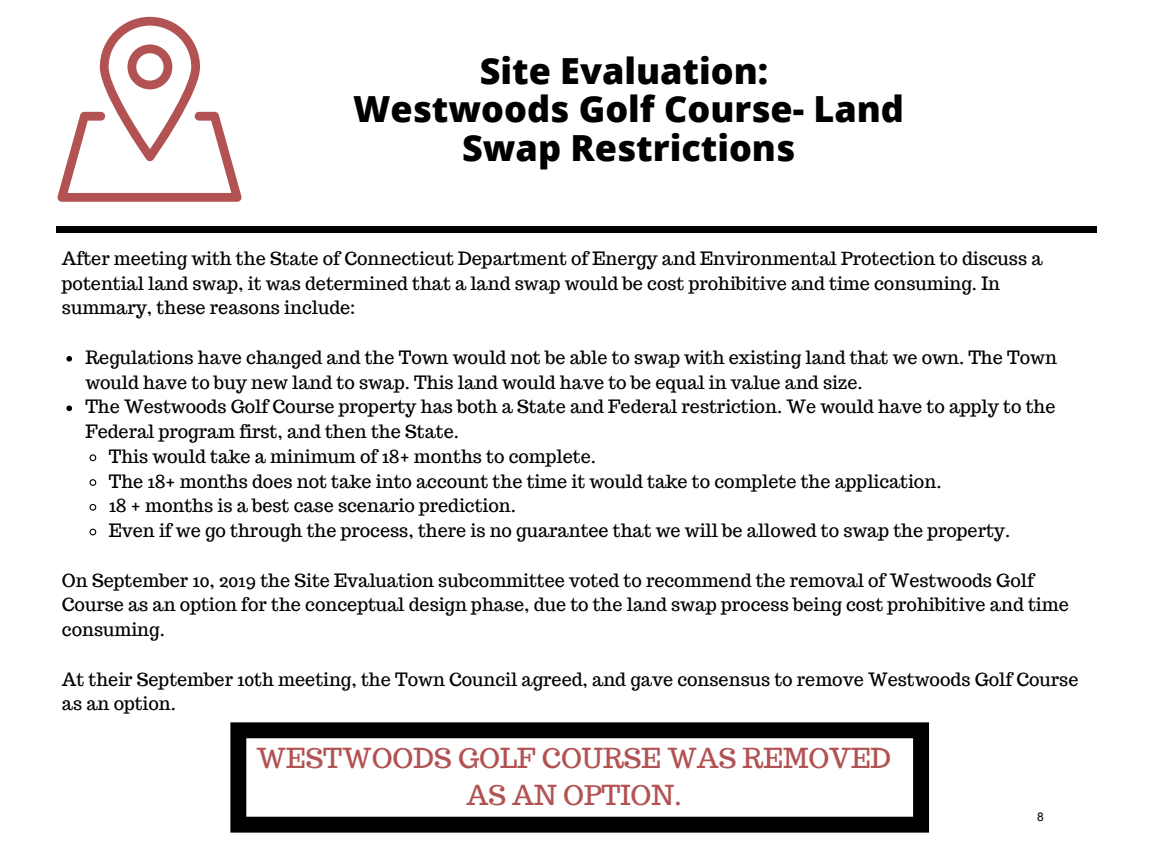
<style>
.page{position:relative;width:1152px;height:864px;background:#fff}
.page>*{position:absolute;margin:0;border:0;box-sizing:border-box;transform-origin:0 0}
.t1{font:800 36px/38.2px "Open Sans";color:#000;text-align:center}
.t2{font:27px/37.2px "Trocchi";color:#b25252;text-align:center}
.t3{font:18px/24.8px "Trocchi";color:#000}
.t4{font:12px "Arial";color:#000}
</style>
<div class="page">
<div style="left:56px;top:226px;width:1041px;height:7px;background:#000"></div>
<svg style="left:57px;top:17px;width:185px;height:185px"></svg>
<svg style="left:66px;top:356px;width:6px;height:6px"></svg>
<svg style="left:66px;top:405px;width:6px;height:6px"></svg>
<svg style="left:89px;top:454px;width:8px;height:8px"></svg>
<svg style="left:89px;top:479px;width:8px;height:7px"></svg>
<svg style="left:89px;top:503px;width:8px;height:8px"></svg>
<svg style="left:89px;top:528px;width:8px;height:8px"></svg>
<svg style="left:230px;top:722px;width:699px;height:111px"></svg>
<h1 class="t1" style="left:353px;top:51px;width:553px">Site Evaluation:<br>Westwoods Golf Course- Land<br>Swap Restrictions</h1>
<p class="t3" style="left:62px;top:246px;width:982px">After meeting with the State of Connecticut Department of Energy and Environmental Protection to discuss a potential land swap, it was determined that a land swap would be cost prohibitive and time consuming. In summary, these reasons include:</p>
<p class="t3" style="left:85px;top:345px;width:973px">Regulations have changed and the Town would not be able to swap with existing land that we own. The Town</p>
<p class="t3" style="left:85px;top:370px;width:779px">would have to buy new land to swap. This land would have to be equal in value and size.</p>
<p class="t3" style="left:85px;top:394px;width:972px">The Westwoods Golf Course property has both a State and Federal restriction. We would have to apply to the</p>
<p class="t3" style="left:85px;top:419px;width:375px">Federal program first, and then the State.</p>
<p class="t3" style="left:109px;top:444px;width:489px">This would take a minimum of 18+ months to complete.</p>
<p class="t3" style="left:109px;top:469px;width:834px">The 18+ months does not take into account the time it would take to complete the application.</p>
<p class="t3" style="left:109px;top:493px;width:409px">18 + months is a best case scenario prediction.</p>
<p class="t3" style="left:109px;top:518px;width:903px">Even if we go through the process, there is no guarantee that we will be allowed to swap the property.</p>
<p class="t3" style="left:62px;top:568px;width:1008px">On September 10, 2019 the Site Evaluation subcommittee voted to recommend the removal of Westwoods Golf<br>Course as an option for the conceptual design phase, due to the land swap process being cost prohibitive and time consuming.</p>
<p class="t3" style="left:62px;top:667px;width:1018px">At their September 10th meeting, the Town Council agreed, and gave consensus to remove Westwoods Golf Course as an option.</p>
<h2 class="t2" style="left:257px;top:739px;width:636px">WESTWOODS GOLF COURSE WAS REMOVED<br>AS AN OPTION.</h2>
<p class="t4" style="left:1037px;top:809px;width:8px">8</p>
</div>
